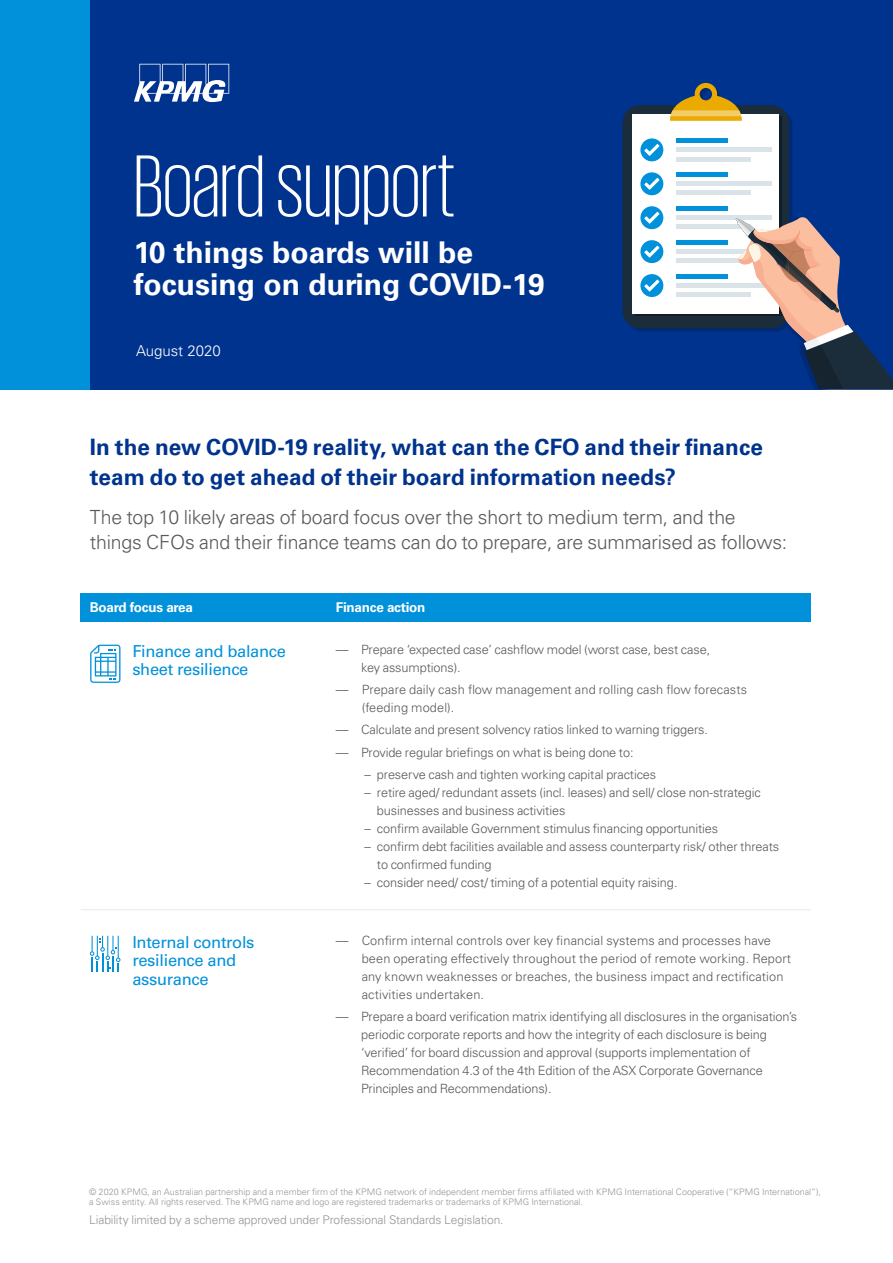
<style>
.page{position:relative;width:893px;height:1263px;background:#fff}
.page>*{position:absolute;margin:0;border:0;box-sizing:border-box;transform-origin:0 0}
.t1{font:300 90px "KPMG";color:#fff}
.t2{font:700 30px/31.5px "Univers LT Std";color:#fff}
.t3{font:700 22.5px/30px "Univers LT Std";letter-spacing:.005em;color:#00338d}
.t4{font:300 19.5px/25.5px "Univers LT Std";letter-spacing:-.01em;color:#58595b}
.t5{font:16.5px/18.8px "Univers LT Std";letter-spacing:-.02em;color:#0091da}
.t6{font:300 15px "Univers LT Std";color:#fff}
.t7{font:700 13.5px "Univers LT Std";letter-spacing:-.02em;color:#fff}
.t8{font:300 12.75px/18px "Univers LT Std";letter-spacing:-.01em;color:#58595b}
.t9{font:300 12.75px/18px "Univers LT Std";letter-spacing:.01em;color:#58595b}
.t10{font:300 12px "Univers LT Std";letter-spacing:-.01em;color:#939598}
.t11{font:300 9px/10.8px "Univers LT Std";color:#939598}
</style>
<div class="page">
<div style="left:0;top:0;width:893px;height:389px;background:#00338d"></div>
<svg style="left:626px;top:83px;width:267px;height:306px"></svg>
<svg style="left:134px;top:64px;width:95px;height:38px"></svg>
<svg style="left:90px;top:938px;width:30px;height:33px"></svg>
<div style="left:81px;top:593px;width:730px;height:29px;background:#0091da"></div>
<hr style="left:81px;top:909px;width:730px;height:1px;background:#e6e7e8">
<svg style="left:90px;top:645px;width:30px;height:38px"></svg>
<div style="left:0;top:0;width:89px;height:389px;background:#0091da"></div>
<h1 class="t1" style="left:134px;top:143px;width:323px">Board support</h1>
<h2 class="t2" style="left:134px;top:237px;width:412px">10 things boards will be focusing on during COVID-19</h2>
<p class="t6" style="left:136px;top:342px;width:86px">August 2020</p>
<h3 class="t3" style="left:90px;top:433px;width:675px">In the new COVID-19 reality, what can the CFO and their finance team do to get ahead of their board information needs?</h3>
<h3 class="t4" style="left:90px;top:504px;width:699px">The top 10 likely areas of board focus over the short to medium term, and the things CFOs and their finance teams can do to prepare, are summarised as follows:</h3>
<p class="t7" style="left:90px;top:599px;width:105px">Board focus area</p>
<p class="t7" style="left:336px;top:599px;width:91px">Finance action</p>
<p class="t5" style="left:132px;top:641px;width:155px">Finance and balance sheet resilience</p>
<p class="t5" style="left:132px;top:932px;width:124px">Internal controls resilience and assurance</p>
<p class="t8" style="left:361px;top:640px;width:350px;text-indent:-25px">— Prepare ‘expected case’ cashflow model (worst case, best case, key assumptions).</p>
<p class="t9" style="left:362px;top:681px;width:387px;text-indent:-26px">— Prepare daily cash flow management and rolling cash flow forecasts (feeding model).</p>
<p class="t8" style="left:336px;top:721px;width:373px">— Calculate and present solvency ratios linked to warning triggers.</p>
<p class="t8" style="left:336px;top:743px;width:299px">— Provide regular briefings on what is being done to:</p>
<p class="t8" style="left:364px;top:765px;width:293px">– preserve cash and tighten working capital practices</p>
<p class="t8" style="left:377px;top:783px;width:385px;text-indent:-12px">– retire aged/ redundant assets (incl. leases) and sell/ close non-strategic businesses and business activities</p>
<p class="t8" style="left:364px;top:819px;width:355px">– confirm available Government stimulus financing opportunities</p>
<p class="t8" style="left:377px;top:837px;width:404px;text-indent:-12px">– confirm debt facilities available and assess counterparty risk/ other threats to confirmed funding</p>
<p class="t8" style="left:364px;top:873px;width:315px">– consider need/ cost/ timing of a potential equity raising.</p>
<p class="t9" style="left:362px;top:931px;width:431px;text-indent:-26px">— Confirm internal controls over key financial systems and processes have been operating effectively throughout the period of remote working. Report any known weaknesses or breaches, the business impact and rectification activities undertaken.</p>
<p class="t8" style="left:361px;top:1007px;width:438px;text-indent:-25px">— Prepare a board verification matrix identifying all disclosures in the organisation’s periodic corporate reports and how the integrity of each disclosure is being ‘verified’ for board discussion and approval (supports implementation of Recommendation 4.3 of the 4th Edition of the ASX Corporate Governance Principles and Recommendations).</p>
<p class="t11" style="left:89px;top:1186px;width:733px">© 2020 KPMG, an Australian partnership and a member firm of the KPMG network of independent member firms affiliated with KPMG International Cooperative (“KPMG International”), a Swiss entity. All rights reserved. The KPMG name and logo are registered trademarks or trademarks of KPMG International.</p>
<p class="t10" style="left:89px;top:1212px;width:416px">Liability limited by a scheme approved under Professional Standards Legislation.</p>
</div>
